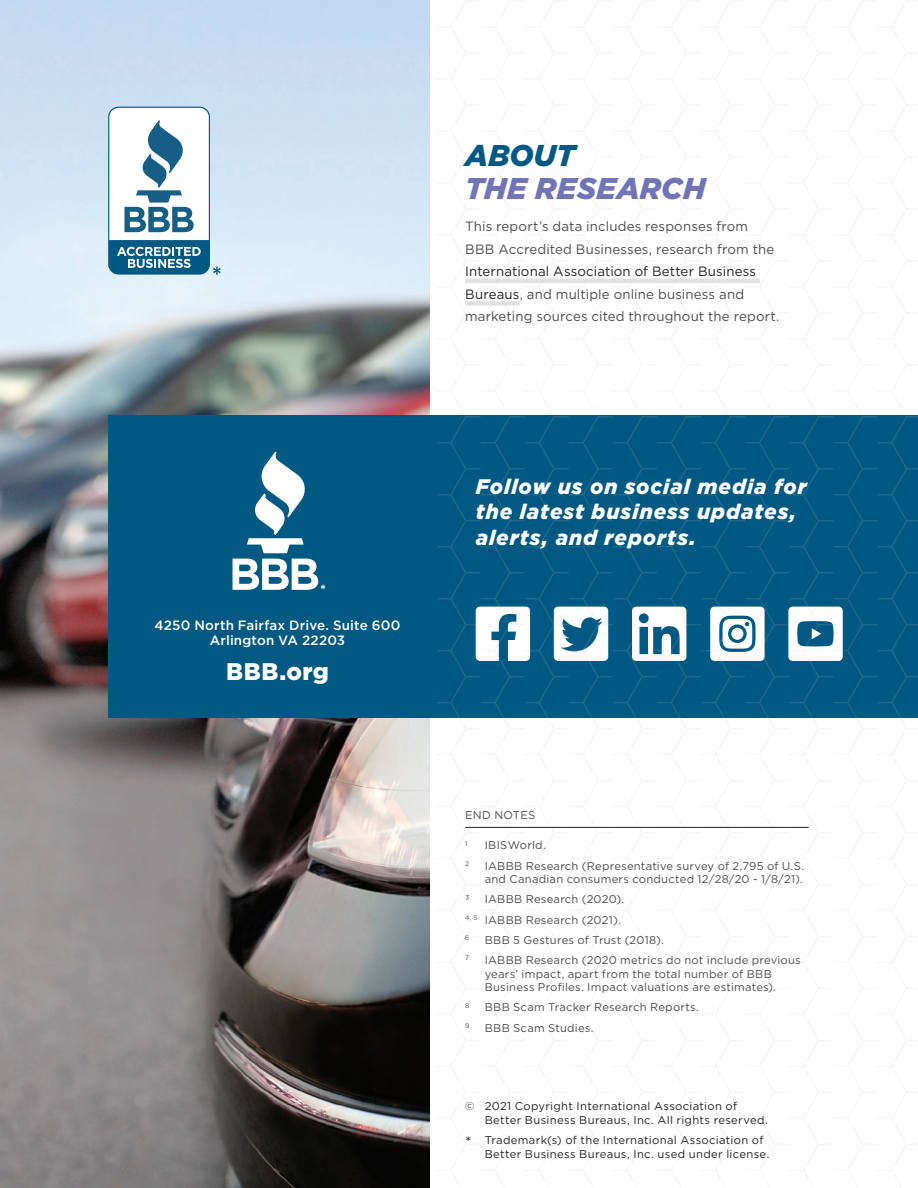
<style>
.page{position:relative;width:918px;height:1188px;background:#fff}
.page>*{position:absolute;margin:0;border:0;box-sizing:border-box;transform-origin:0 0}
.Body{font:italic 900 30px/33px "Gotham";letter-spacing:.005em;color:#7174b7}
.Body-2{font:900 24px "Gotham";letter-spacing:.02em;color:#fff}
.Body-3{font:italic 900 21px/25.5px "Gotham";letter-spacing:.045em;color:#fff}
.Body-4{font:13.5px/22.5px "Gotham";letter-spacing:.01em;color:#4b4c4d}
.Body-5{font:500 13.5px/15px "Gotham";letter-spacing:.01em;color:#fff;text-align:center}
.Body-6{font:11.25px/13.5px "Gotham";letter-spacing:.02em;color:#4b4c4d}
.Body-7{font:11.25px/13.5px "Gotham";letter-spacing:.03em;color:#262121}
.Body-8{font:6.6px "Gotham";color:#4b4c4d}
.s1{color:#005982}
.s2{color:#262121}
.s3{color:#4b4c4d}
.s4{font-size:15px}
</style>
<div class="page">
<img style="left:0;top:0;width:430px;height:1188px">
<div style="left:108px;top:416px;width:810px;height:302px;background:#005982"></div>
<svg style="left:437px;top:278px;width:44px;height:549px"></svg>
<svg style="left:481px;top:278px;width:44px;height:549px"></svg>
<svg style="left:525px;top:278px;width:44px;height:549px"></svg>
<svg style="left:569px;top:278px;width:44px;height:549px"></svg>
<svg style="left:613px;top:278px;width:44px;height:549px"></svg>
<svg style="left:657px;top:278px;width:44px;height:549px"></svg>
<svg style="left:701px;top:278px;width:44px;height:549px"></svg>
<svg style="left:437px;top:416px;width:481px;height:302px"></svg>
<hr style="left:465px;top:827px;width:344px;height:1px;background:#262121">
<svg style="left:247px;top:452px;width:58px;height:101px"></svg>
<svg style="left:233px;top:559px;width:92px;height:31px"></svg>
<svg style="left:108px;top:107px;width:113px;height:168px"></svg>
<p class="Body-5" style="left:155px;top:618px;width:247px">4250 North Fairfax Drive. Suite 600<br>Arlington VA 22203</p>
<p class="Body-2" style="left:226px;top:655px;width:104px">BBB.org</p>
<p class="Body" style="left:465px;top:139px;width:242px"><span class="s1">ABOUT<br></span>THE RESEARCH</p>
<p class="Body-4" style="left:465px;top:215px;width:316px">This report’s data includes responses from BBB Accredited Businesses, research from the <span class="s2">International Association of Better Business Bureaus</span>, and multiple online business and marketing sources cited throughout the report.</p>
<p class="Body-3" style="left:476px;top:473px;width:333px">Follow us on social media for the latest business updates, alerts, and reports.</p>
<p class="Body-6" style="left:465px;top:808px;width:72px">END NOTES</p>
<p class="Body-8" style="left:465px;top:839px;width:4px">1</p>
<p class="Body-6" style="left:485px;top:838px;width:63px">IBISWorld.</p>
<p class="Body-8" style="left:465px;top:859px;width:5px">2</p>
<p class="Body-6" style="left:485px;top:859px;width:321px">IABBB Research (Representative survey of 2,795 of U.S. and Canadian consumers conducted 12/28/20 - 1/8/21).</p>
<p class="Body-6" style="left:465px;top:892px;width:6px">3</p>
<p class="Body-6" style="left:485px;top:892px;width:141px">IABBB Research (2020).</p>
<p class="Body-6" style="left:465px;top:913px;width:157px"><sup>4,</sup> <sup>5</sup> IABBB Research (2021).</p>
<p class="Body-8" style="left:465px;top:934px;width:6px">6</p>
<p class="Body-6" style="left:485px;top:933px;width:181px">BBB 5 Gestures of Trust (2018).</p>
<p class="Body-8" style="left:465px;top:954px;width:5px">7</p>
<p class="Body-6" style="left:485px;top:953px;width:318px">IABBB Research (2020 metrics do not include previous years’ impact, apart from the total number of BBB<br>Business Profiles. Impact valuations are estimates).</p>
<p class="Body-8" style="left:465px;top:1001px;width:6px">8</p>
<p class="Body-6" style="left:485px;top:1000px;width:216px">BBB Scam Tracker Research Reports.</p>
<p class="Body-8" style="left:465px;top:1021px;width:6px">9</p>
<p class="Body-6" style="left:485px;top:1021px;width:111px">BBB Scam Studies.</p>
<p class="Body-7" style="left:485px;top:1100px;width:285px;text-indent:-20px"><span class="s3">©</span> 2021 Copyright International Association of<br>Better Business Bureaus, Inc. All rights reserved.</p>
<p class="Body-7" style="left:485px;top:1133px;width:286px;text-indent:-20px"><span class="s4">*</span> Trademark(s) of the International Association of<br>Better Business Bureaus, Inc. used under license.</p>
</div>
